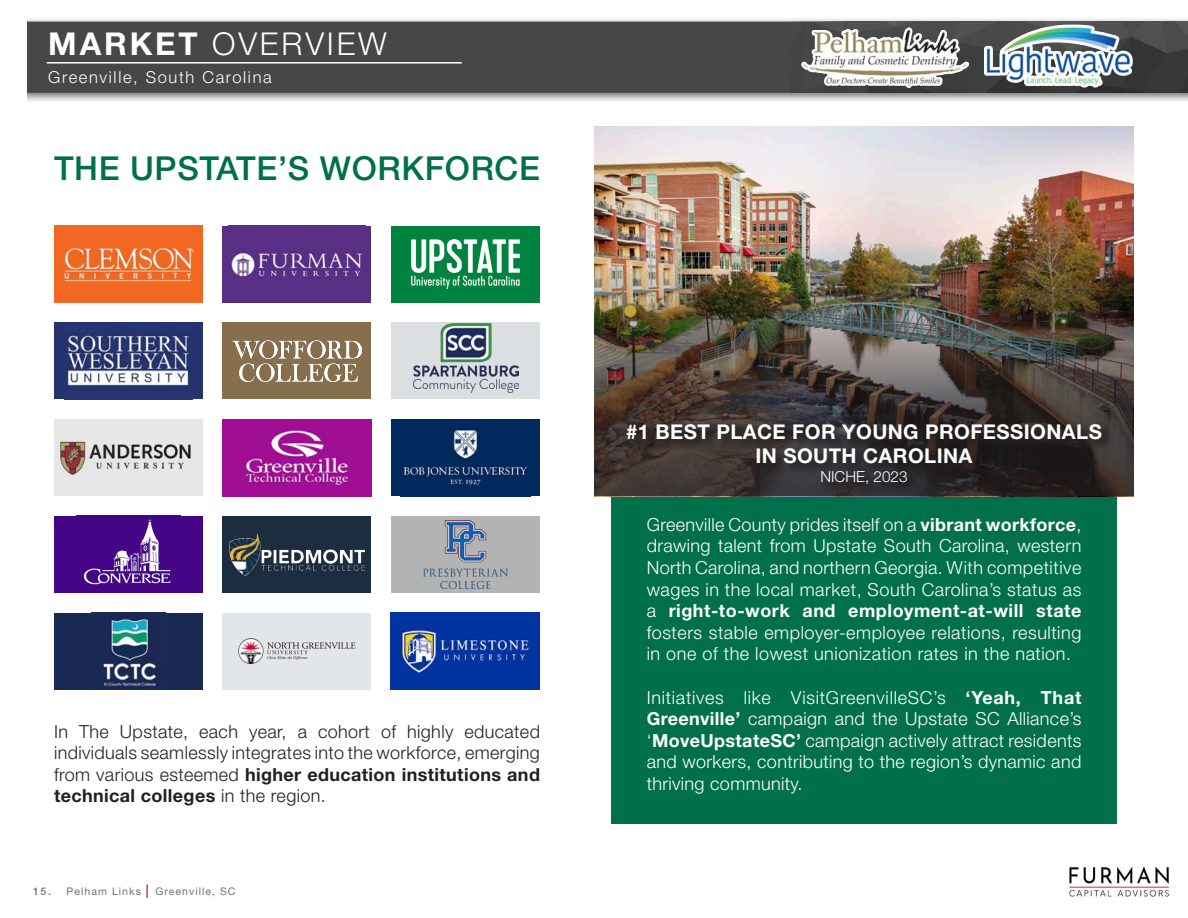
<style>
.page{position:relative;width:1188px;height:918px;background:#fff}
.page>*{position:absolute;margin:0;border:0;box-sizing:border-box;transform-origin:0 0}
.t1{font:500 33px "Helvetica Neue LT Std";letter-spacing:.02em;color:#00704a}
.t2{font:300 31.5px "Helvetica Neue LT Std";letter-spacing:.09em;color:#fff}
.t3{font:700 20.4px/24.5px "Helvetica Neue LT Std";letter-spacing:.02em;color:#fff;text-align:center}
.t4{font:300 18px/21.6px "Helvetica Neue LT Std";letter-spacing:.025em;color:#fff;text-align:justify}
.t5{font:300 18px/21.6px "Helvetica Neue LT Std";letter-spacing:.02em;color:#231f20;text-align:justify}
.t6{font:300 16.5px "Helvetica Neue LT Std";letter-spacing:.1em;color:#fff}
.t7{font:300 15.3px "Helvetica Neue LT Std";color:#fff}
.t8{font:10.5px "Helvetica Neue LT Std";letter-spacing:.1em;color:#697379}
.s1{font-weight:700}
.s2{font-weight:500}
.s3{font-weight:700;font-size:13.5px;color:#d02c40}
</style>
<div class="page">
<div style="left:0;top:17px;width:1188px;height:88px;background:#231f20;opacity:.65"></div>
<div style="left:27px;top:22px;width:1161px;height:71px;background:#464748"></div>
<div style="left:0;top:5px;width:27px;height:103px;background:#fff"></div>
<hr style="left:47px;top:62px;width:415px;height:2px;background:#fff">
<img style="left:1069px;top:866px;width:101px;height:31px">
<img style="left:791px;top:22px;width:396px;height:71px">
<img style="left:801px;top:27px;width:167px;height:60px">
<img style="left:985px;top:24px;width:148px;height:63px">
<div style="left:611px;top:317px;width:506px;height:507px;background:#00704a"></div>
<img style="left:54px;top:226px;width:148px;height:77px">
<div style="left:54px;top:322px;width:148px;height:77px;background:#25346f"></div>
<img style="left:64px;top:332px;width:127px;height:57px">
<div style="left:54px;top:516px;width:148px;height:77px;background:#460587"></div>
<img style="left:83px;top:519px;width:88px;height:66px">
<div style="left:54px;top:419px;width:148px;height:77px;background:#e6e6e6"></div>
<img style="left:59px;top:441px;width:132px;height:33px">
<div style="left:223px;top:226px;width:148px;height:77px;background:#592f85"></div>
<img style="left:228px;top:250px;width:138px;height:30px">
<div style="left:223px;top:322px;width:148px;height:77px;background:#876e4c"></div>
<img style="left:233px;top:341px;width:128px;height:40px">
<div style="left:223px;top:516px;width:148px;height:77px;background:#1c2d40"></div>
<img style="left:230px;top:533px;width:134px;height:43px">
<div style="left:392px;top:419px;width:148px;height:77px;background:#002a5c"></div>
<img style="left:403px;top:429px;width:125px;height:57px">
<div style="left:392px;top:226px;width:148px;height:77px;background:#00833e"></div>
<img style="left:412px;top:240px;width:108px;height:49px">
<div style="left:392px;top:322px;width:148px;height:77px;background:#dbdfe2"></div>
<img style="left:413px;top:324px;width:105px;height:68px">
<div style="left:223px;top:613px;width:148px;height:77px;background:#e3e6e9"></div>
<img style="left:238px;top:638px;width:118px;height:26px">
<div style="left:54px;top:613px;width:148px;height:77px;background:#1a2954"></div>
<img style="left:102px;top:617px;width:55px;height:70px">
<img style="left:391px;top:613px;width:148px;height:77px">
<div style="left:392px;top:516px;width:148px;height:77px;background:#b2b4b3"></div>
<img style="left:424px;top:520px;width:84px;height:68px">
<img style="left:223px;top:419px;width:148px;height:77px">
<img style="left:594px;top:127px;width:540px;height:60px">
<img style="left:594px;top:187px;width:540px;height:309px">
<div style="left:623px;top:420px;width:493px;height:78px;background:#231f20;opacity:.75"></div>
<p class="t2" style="left:48px;top:24px;width:340px"><span class="s1">MARKET</span> OVERVIEW</p>
<p class="t6" style="left:48px;top:67px;width:225px">Greenville, South Carolina</p>
<p class="t1" style="left:54px;top:149px;width:488px">THE UPSTATE’S WORKFORCE</p>
<p class="t5" style="left:54px;top:720px;width:488px">In The Upstate, each year, a cohort of highly educated individuals seamlessly integrates into the workforce, emerging from various esteemed <span class="s1">higher education institutions and technical colleges</span> in the region.</p>
<p class="t8" style="left:33px;top:885px;width:204px"><span class="s2">15.</span> Pelham Links <span class="s3">|</span> Greenville, SC</p>
<p class="t3" style="left:626px;top:419px;width:477px">#1 BEST PLACE FOR YOUNG PROFESSIONALS<br>IN SOUTH CAROLINA</p>
<p class="t7" style="left:820px;top:467px;width:89px">NICHE, 2023</p>
<p class="t4" style="left:647px;top:513px;width:436px">Greenville County prides itself on a <span class="s1">vibrant workforce</span>, drawing talent from Upstate South Carolina, western North Carolina, and northern Georgia. With competitive wages in the local market, South Carolina’s status as a <span class="s1">right-to-work and employment-at-will state </span>fosters stable employer-employee relations, resulting in one of the lowest unionization rates in the nation.</p>
<p class="t4" style="left:647px;top:686px;width:436px">Initiatives like VisitGreenvilleSC’s <span class="s1">‘Yeah, That Greenville’</span> campaign and the Upstate SC Alliance’s ‘<span class="s1">MoveUpstateSC’</span> campaign actively attract residents and workers, contributing to the region’s dynamic and thriving community.</p>
</div>
